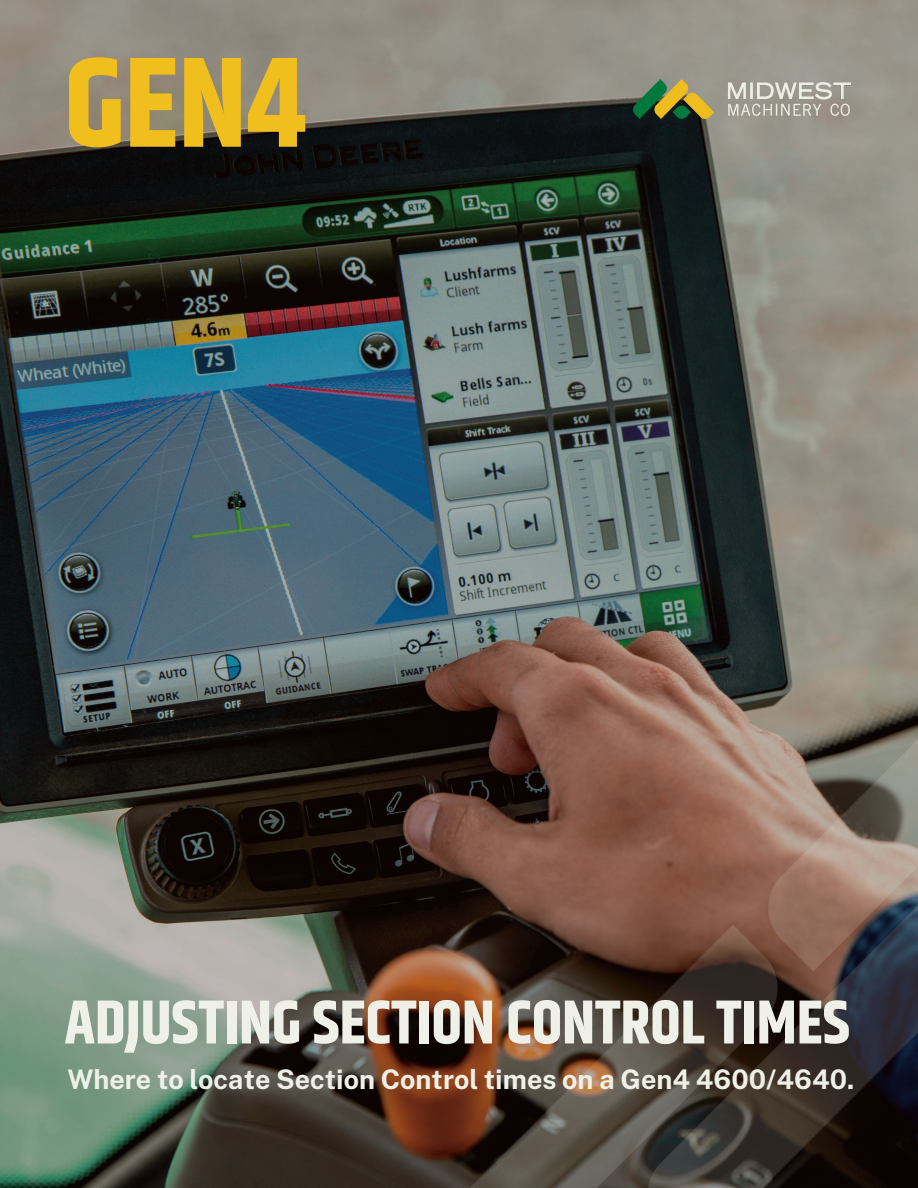
<style>
.page{position:relative;width:918px;height:1188px;background:#fff}
.page>*{position:absolute;margin:0;border:0;box-sizing:border-box;transform-origin:0 0}
.t1{font:700 128.1px "Khand";color:#f0bf1e}
.t2{font:700 61.95px "Khand";color:#eff1e9}
.t3{font:700 27px "Public Sans";color:#eff1e9}
</style>
<div class="page">
<img style="left:0;top:0;width:918px;height:1188px">
<img style="left:633px;top:79px;width:218px;height:39px">
<img style="left:312px;top:701px;width:606px;height:487px">
<p class="t1" style="left:65px;top:12px;width:243px">GEN4</p>
<p class="t2" style="left:65px;top:978px;width:787px">ADJUSTING SECTION CONTROL TIMES</p>
<p class="t3" style="left:67px;top:1063px;width:788px">Where to locate Section Control times on a Gen4 4600/4640.</p>
</div>
